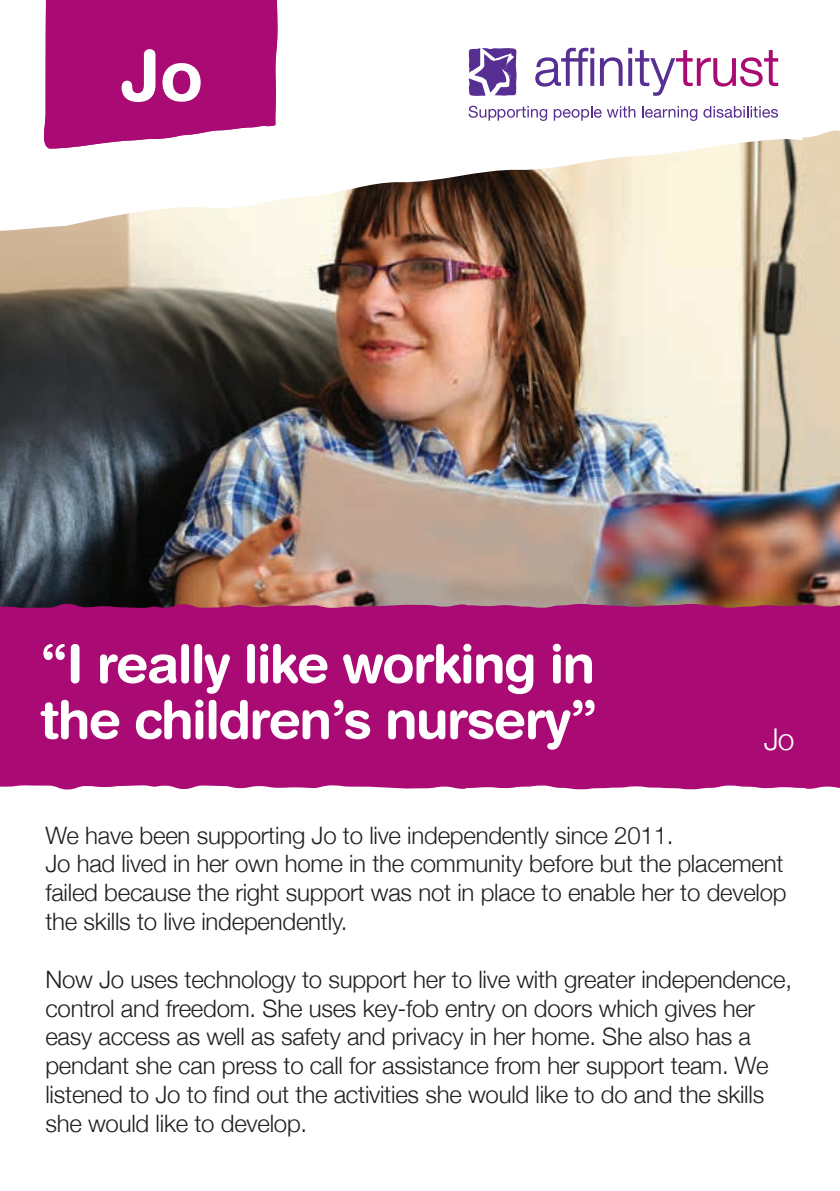
<style>
.page{position:relative;width:840px;height:1191px;background:#fff}
.page>*{position:absolute;margin:0;border:0;box-sizing:border-box;transform-origin:0 0}
.t1{font:700 70.6px "Helvetica Rounded";color:#fff}
.t2{font:700 53px/55.8px "Helvetica Rounded";letter-spacing:-.03em;color:#fff}
.t3{font:300 30px "Helvetica Neue";color:#fff}
.t4{font:300 24px/28.8px "Helvetica Neue";letter-spacing:-.01em;color:#231f20}
</style>
<div class="page">
<img style="left:0;top:130px;width:839px;height:473px">
<svg style="left:468px;top:48px;width:48px;height:48px"></svg>
<svg style="left:468px;top:106px;width:79px;height:15px"></svg>
<svg style="left:553px;top:106px;width:82px;height:15px"></svg>
<svg style="left:642px;top:106px;width:55px;height:15px"></svg>
<svg style="left:703px;top:106px;width:74px;height:12px"></svg>
<svg style="left:535px;top:48px;width:242px;height:48px"></svg>
<svg style="left:0;top:767px;width:839px;height:23px;background:#b42784"></svg>
<svg style="left:0;top:603px;width:839px;height:32px;background:#a5126f"></svg>
<div style="left:0;top:635px;width:839px;height:132px;background:#aa0a73"></div>
<svg style="left:44px;top:0;width:234px;height:149px;background:#b11f7f"></svg>
<h1 class="t1" style="left:120px;top:33px;width:84px">Jo</h1>
<h2 class="t2" style="left:40px;top:635px;width:559px">“I really like working in the children’s nursery”</h2>
<p class="t3" style="left:763px;top:715px;width:32px">Jo</p>
<p class="t4" style="left:45px;top:819px;width:742px">We have been supporting Jo to live independently since 2011.<br>Jo had lived in her own home in the community before but the placement failed because the right support was not in place to enable her to develop the skills to live independently.</p>
<p class="t4" style="left:45px;top:963px;width:747px">Now Jo uses technology to support her to live with greater independence, control and freedom. She uses key-fob entry on doors which gives her easy access as well as safety and privacy in her home. She also has a pendant she can press to call for assistance from her support team. We listened to Jo to find out the activities she would like to do and the skills she would like to develop.</p>
</div>
